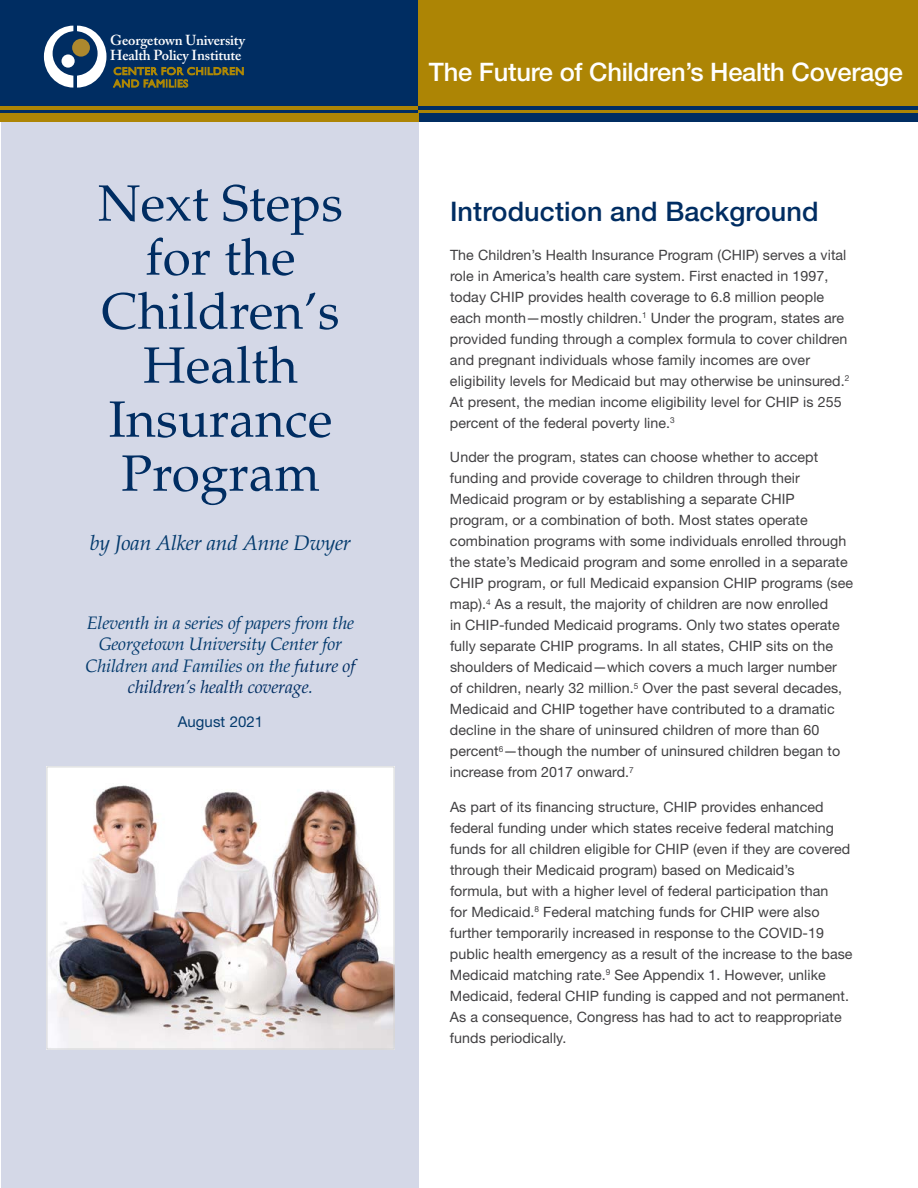
<style>
.page{position:relative;width:918px;height:1188px;background:#fff}
.page>*{position:absolute;margin:0;border:0;box-sizing:border-box;transform-origin:0 0}
.t1{font:51px/54px "Palatino LT Std";letter-spacing:.005em;color:#002d62;text-align:center}
.t2{font:500 27px "Helvetica Neue LT Std";letter-spacing:.005em;color:#002d62}
.t3{font:500 25.5px "Helvetica Neue LT Std";letter-spacing:-.01em;color:#fff}
.t4{font:italic 21px "Palatino LT Std";letter-spacing:-.01em;color:#033a6d}
.t5{font:italic 18px/21.6px "Palatino LT Std";letter-spacing:-.01em;color:#033a6d;text-align:center}
.t6{font:15px "Helvetica Neue LT Std";letter-spacing:.005em;color:#033a6d}
.t7{font:600 14.4px/15.9px "Adobe Caslon Pro";letter-spacing:-.01em;color:#fff}
.t8{font:14.25px/21px "Helvetica Neue LT Std";letter-spacing:.005em;color:#414042}
.s1{color:#002d62}
</style>
<div class="page">
<div style="left:1px;top:116px;width:417px;height:1072px;background:#d4d8e7"></div>
<div style="left:0;top:0;width:418px;height:118px;background:#002d62"></div>
<svg style="left:112px;top:67px;width:132px;height:21px"></svg>
<svg style="left:44px;top:26px;width:62px;height:62px"></svg>
<div style="left:53px;top:31px;width:45px;height:45px;background:#002d62;border-radius:50%"></div>
<div style="left:72px;top:39px;width:18px;height:18px;background:#ad882e;border-radius:50%"></div>
<div style="left:62px;top:54px;width:13px;height:14px;background:#fff;border-radius:50%"></div>
<div style="left:418px;top:0;width:500px;height:114px;background:#ad8505"></div>
<div style="left:418px;top:113px;width:500px;height:9px;background:#002d62"></div>
<hr style="left:0;top:106px;width:418px;height:4px;background:#ad8505">
<div style="left:0;top:113px;width:418px;height:9px;background:#ad8505"></div>
<img style="left:49px;top:769px;width:343px;height:278px">
<div style="left:47px;top:767px;width:347px;height:282px;border:1px solid #d1d3d4"></div>
<hr style="left:418px;top:106px;width:500px;height:4px;background:#002d62">
<p class="t7" style="left:110px;top:32px;width:136px">Georgetown University<br>Health Policy Institute</p>
<h1 class="t1" style="left:98px;top:177px;width:246px">Next Steps for the<br>Children’s<br>Health<br>Insurance<br>Program</h1>
<h3 class="t4" style="left:90px;top:531px;width:263px">by Joan Alker and Anne Dwyer</h3>
<p class="t5" style="left:86px;top:612px;width:271px">Eleventh in a series of papers from the Georgetown University Center for Children and Families on the <span class="s1">future of children’s health coverage</span>.</p>
<p class="t6" style="left:178px;top:713px;width:87px">August 2021</p>
<h3 class="t3" style="left:429px;top:57px;width:476px">The Future of Children’s Health Coverage</h3>
<h2 class="t2" style="left:450px;top:195px;width:370px">Introduction and Background</h2>
<p class="t8" style="left:450px;top:244px;width:401px">The Children’s Health Insurance Program (CHIP) serves a vital role in America’s health care system. First enacted in 1997, today CHIP provides health coverage to 6.8 million people each month—mostly children.<sup>1</sup> Under the program, states are provided funding through a complex formula to cover children and pregnant individuals whose family incomes are over eligibility levels for Medicaid but may otherwise be uninsured.<sup>2<br></sup>At present, the median income eligibility level for CHIP is 255 percent of the federal poverty line.<sup>3</sup></p>
<p class="t8" style="left:450px;top:447px;width:405px">Under the program, states can choose whether to accept funding and provide coverage to children through their Medicaid program or by establishing a separate CHIP program, or a combination of both. Most states operate combination programs with some individuals enrolled through the state’s Medicaid program and some enrolled in a separate CHIP program, or full Medicaid expansion CHIP programs (see map).<sup>4</sup> As a result, the majority of children are now enrolled<br>in CHIP-funded Medicaid programs. Only two states operate fully separate CHIP programs. In all states, CHIP sits on the shoulders of Medicaid—which covers a much larger number<br>of children, nearly 32 million.<sup>5</sup> Over the past several decades, Medicaid and CHIP together have contributed to a dramatic decline in the share of uninsured children of more than 60 percent<sup>6</sup>—though the number of uninsured children began to increase from 2017 onward.<sup>7</sup></p>
<p class="t8" style="left:450px;top:796px;width:404px">As part of its financing structure, CHIP provides enhanced federal funding under which states receive federal matching funds for all children eligible for CHIP (even if they are covered through their Medicaid program) based on Medicaid’s<br>formula, but with a higher level of federal participation than<br>for Medicaid.<sup>8</sup> Federal matching funds for CHIP were also further temporarily increased in response to the COVID-19 public health emergency as a result of the increase to the base Medicaid matching rate.<sup>9</sup> See Appendix 1. However, unlike Medicaid, federal CHIP funding is capped and not permanent.<br>As a consequence, Congress has had to act to reappropriate funds periodically.</p>
</div>
